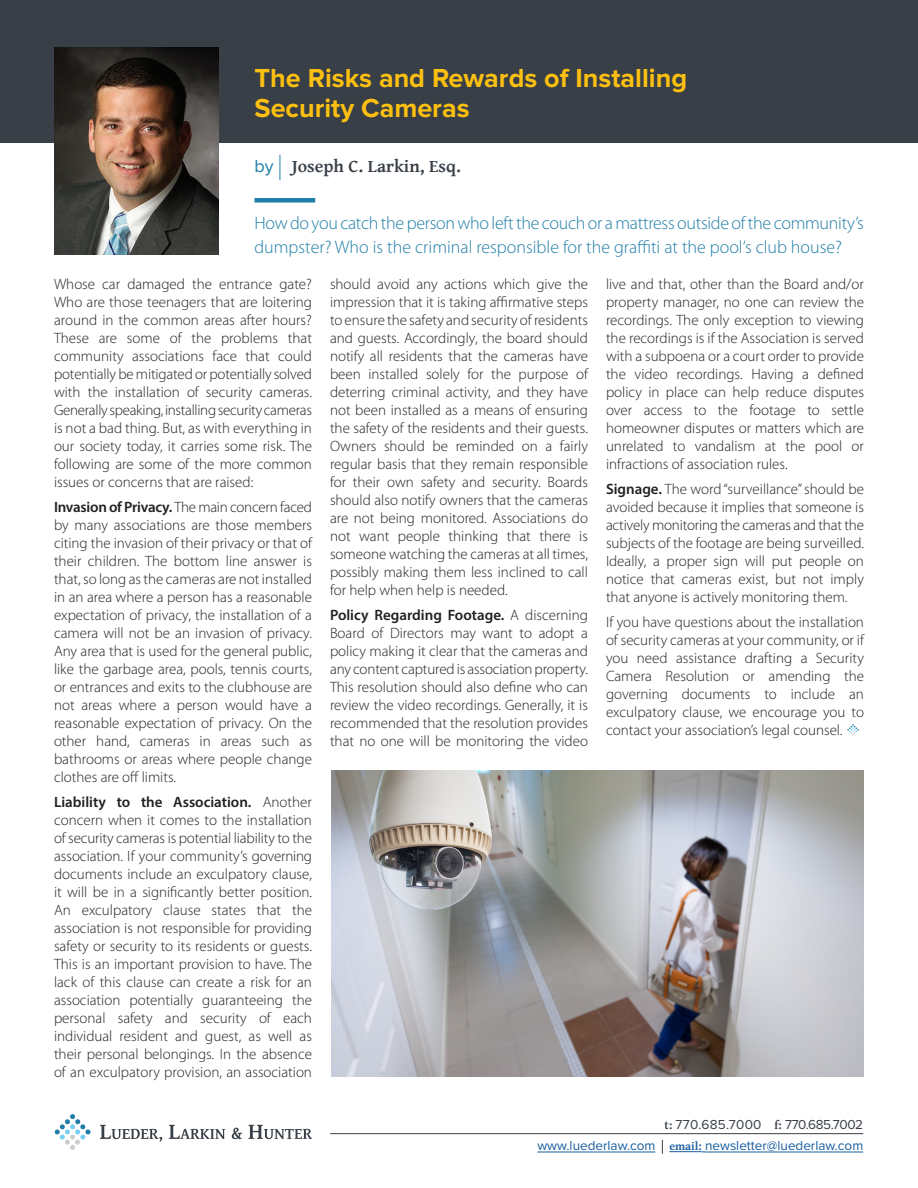
<style>
.page{position:relative;width:918px;height:1188px;background:#fff}
.page>*{position:absolute;margin:0;border:0;box-sizing:border-box;transform-origin:0 0}
.t1{font:700 27px/30px "Proxima Nova";color:#fdc011}
.t2{font:300 18px/24px "Myriad Pro";letter-spacing:-.015em;color:#207ea8}
.t3{font:700 18px "Gentium Basic";color:#383f46}
.t4{font:300 15px/18px "Myriad Pro";color:#231f20;text-align:justify}
.t5{font:13.5px "Proxima Nova";color:#175d9e}
.t6{font:13.5px "Proxima Nova";color:#383f46}
.s1{font-family:"Proxima Nova";font-weight:400;color:#207ea8}
.s2{font-weight:600}
.s3{font-family:"Gentium Basic";font-weight:700;font-size:12px}
</style>
<div class="page">
<div style="left:0;top:0;width:918px;height:143px;background:#383f46"></div>
<div style="left:255px;top:198px;width:60px;height:5px;background:#207ea8"></div>
<svg style="left:280px;top:155px;width:1px;height:25px"></svg>
<svg style="left:847px;top:724px;width:12px;height:12px"></svg>
<svg style="left:100px;top:1125px;width:62px;height:17px"></svg>
<svg style="left:169px;top:1125px;width:56px;height:14px"></svg>
<svg style="left:232px;top:1128px;width:10px;height:11px"></svg>
<svg style="left:248px;top:1125px;width:64px;height:14px"></svg>
<svg style="left:55px;top:1114px;width:35px;height:36px"></svg>
<hr style="left:537px;top:1152px;width:118px;height:1px;background:#175d9e">
<hr style="left:669px;top:1151px;width:33px;height:1px;background:#175d9e">
<hr style="left:705px;top:1152px;width:158px;height:1px;background:#175d9e">
<hr style="left:330px;top:1133px;width:533px;height:1px;background:#383f46">
<svg style="left:662px;top:1140px;width:1px;height:14px"></svg>
<img style="left:54px;top:48px;width:164px;height:206px">
<img style="left:332px;top:770px;width:532px;height:307px">
<p class="t1" style="left:255px;top:64px;width:434px">The Risks and Rewards of Installing<br>Security Cameras</p>
<p class="t3" style="left:255px;top:153px;width:208px"><span class="s1">by</span> Joseph C. Larkin, Esq.</p>
<p class="t2" style="left:255px;top:211px;width:611px">How do you catch the person who left the couch or a mattress outside of the community’s dumpster? Who is the criminal responsible for the graffiti at the pool’s club house?</p>
<p class="t4" style="left:54px;top:275px;width:260px">Whose car damaged the entrance gate?<br>Who are those teenagers that are loitering around in the common areas after hours?<br>These are some of the problems that community associations face that could potentially be mitigated or potentially solved with the installation of security cameras.<br>Generally speaking, installing security cameras is not a bad thing. But, as with everything in our society today, it carries some risk. The following are some of the more common issues or concerns that are raised:</p>
<p class="t4" style="left:54px;top:498px;width:260px"><span class="s2">Invasion of Privacy.</span> The main concern faced by many associations are those members citing the invasion of their privacy or that of their children. The bottom line answer is that, so long as the cameras are not installed in an area where a person has a reasonable expectation of privacy, the installation of a camera will not be an invasion of privacy.<br>Any area that is used for the general public, like the garbage area, pools, tennis courts, or entrances and exits to the clubhouse are not areas where a person would have a reasonable expectation of privacy. On the other hand, cameras in areas such as bathrooms or areas where people change clothes are off limits.</p>
<p class="t4" style="left:54px;top:793px;width:260px"><span class="s2">Liability to the Association.</span> Another concern when it comes to the installation of security cameras is potential liability to the association. If your community’s governing documents include an exculpatory clause, it will be in a significantly better position.<br>An exculpatory clause states that the association is not responsible for providing safety or security to its residents or guests.<br>This is an important provision to have. The lack of this clause can create a risk for an association potentially guaranteeing the personal safety and security of each individual resident and guest, as well as their personal belongings. In the absence of an exculpatory provision, an association</p>
<p class="t4" style="left:330px;top:275px;width:260px">should avoid any actions which give the impression that it is taking affirmative steps to ensure the safety and security of residents and guests. Accordingly, the board should notify all residents that the cameras have been installed solely for the purpose of deterring criminal activity, and they have not been installed as a means of ensuring the safety of the residents and their guests.<br>Owners should be reminded on a fairly regular basis that they remain responsible for their own safety and security. Boards should also notify owners that the cameras are not being monitored. Associations do not want people thinking that there is someone watching the cameras at all times, possibly making them less inclined to call for help when help is needed.</p>
<p class="t4" style="left:330px;top:606px;width:260px"><span class="s2">Policy Regarding Footage.</span> A discerning Board of Directors may want to adopt a policy making it clear that the cameras and any content captured is association property.<br>This resolution should also define who can review the video recordings. Generally, it is recommended that the resolution provides that no one will be monitoring the video</p>
<p class="t4" style="left:606px;top:275px;width:260px">live and that, other than the Board and/or property manager, no one can review the recordings. The only exception to viewing the recordings is if the Association is served with a subpoena or a court order to provide the video recordings. Having a defined policy in place can help reduce disputes over access to the footage to settle homeowner disputes or matters which are unrelated to vandalism at the pool or infractions of association rules.</p>
<p class="t4" style="left:606px;top:480px;width:260px"><span class="s2">Signage.</span> The word “surveillance” should be avoided because it implies that someone is actively monitoring the cameras and that the subjects of the footage are being surveilled.<br>Ideally, a proper sign will put people on notice that cameras exist, but not imply that anyone is actively monitoring them.</p>
<p class="t4" style="left:606px;top:613px;width:260px">If you have questions about the installation of security cameras at your community, or if you need assistance drafting a Security Camera Resolution or amending the governing documents to include an exculpatory clause, we encourage you to contact your association’s legal counsel.</p>
<p class="t6" style="left:665px;top:1119px;width:200px"><span class="s3">t:</span> 770.685.7000 <span class="s3">f:</span> 770.685.7002</p>
<p class="t5" style="left:537px;top:1140px;width:327px">www.luederlaw.com <span class="s3">email:</span> newsletter@luederlaw.com</p>
</div>
